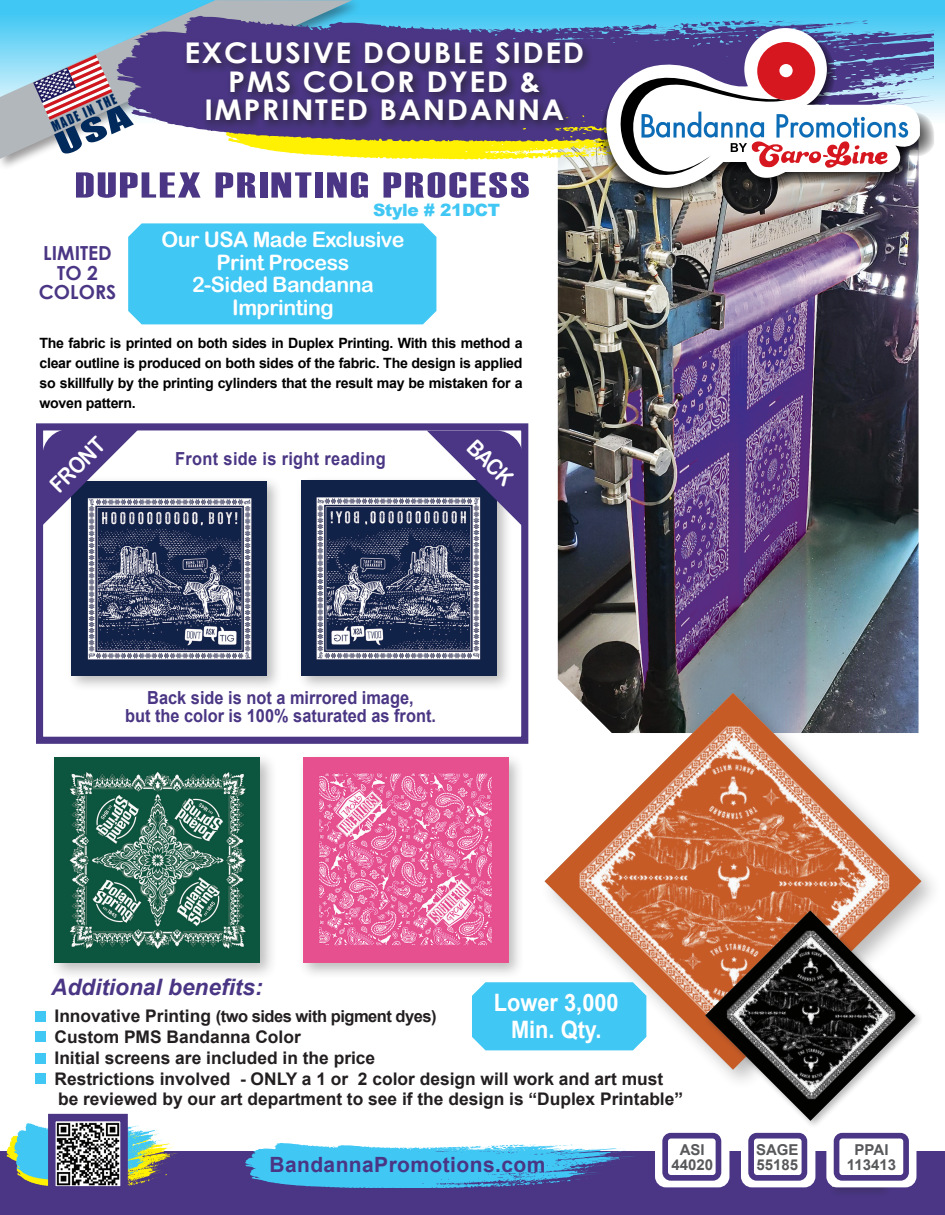
<style>
.page{position:relative;width:945px;height:1215px;background:#fff}
.page>*{position:absolute;margin:0;border:0;box-sizing:border-box;transform-origin:0 0}
.t1{font:36px "Haettenschweiler";letter-spacing:.05em;color:#4a3684;scale:1.4 1}
.t2{font:700 28.5px "Century Gothic";letter-spacing:.05em;color:#fff;scale:1.07 1}
.t3{font:700 24px "Arial";color:#fff;scale:.91 1}
.t4{font:italic 700 22.65px "Arial";color:#4a3684}
.t5{font:22.2px "Arial Rounded MT Bold";color:#fff;scale:.9 1}
.t6{font:21.3px "Arial Rounded MT Bold";letter-spacing:-.025em;color:#fff}
.t7{font:700 21px "Arial";letter-spacing:.02em;color:#4a3684}
.t8{font:700 19.35px "Century Gothic";color:#4a3684}
.t9{font:700 18px "Arial";color:#4a3684;scale:.91 1}
.t10{font:700 18px "Arial";letter-spacing:.02em;color:#4a3684;scale:.91 1}
.t11{font:700 17.4px "Arial";color:#231f20}
.t12{font:900 16.95px "Arial";letter-spacing:-.02em;color:#40c7f4}
.t13{font:700 16.5px "Arial";letter-spacing:-.03em;color:#231f20}
.t14{font:700 15px "Arial";color:#57585a}
.t15{font:700 14.1px/19.8px "Arial";letter-spacing:-.02em;color:#000001;text-align:justify}
.t16{font:13.35px "Impact";color:#00295c;scale:.85 1}
.s1{font-size:17.4px}
</style>
<div class="page">
<img style="left:558px;top:190px;width:361px;height:497px">
<div style="left:36px;top:423px;width:492px;height:321px;background:#fff;border:7px solid #4a3684"></div>
<div style="left:298px;top:752px;width:227px;height:228px;background:#231f20;opacity:.3"></div>
<img style="left:303px;top:758px;width:205px;height:205px">
<div style="left:49px;top:752px;width:229px;height:229px;background:#231f20;opacity:.3"></div>
<img style="left:55px;top:758px;width:205px;height:205px">
<div style="left:66px;top:476px;width:216px;height:216px;background:#231f20;opacity:.3"></div>
<img style="left:71px;top:481px;width:195px;height:195px">
<div style="left:296px;top:476px;width:216px;height:216px;background:#231f20;opacity:.3"></div>
<img style="left:301px;top:481px;width:195px;height:195px">
<svg style="left:42px;top:429px;width:97px;height:96px"></svg>
<svg style="left:427px;top:431px;width:96px;height:96px"></svg>
<div style="left:128px;top:223px;width:308px;height:101px;background:#40c7f4"></div>
<div style="left:36px;top:1011px;width:10px;height:11px;background:#40c7f4"></div>
<div style="left:36px;top:1031px;width:10px;height:11px;background:#40c7f4"></div>
<div style="left:36px;top:1053px;width:10px;height:10px;background:#40c7f4"></div>
<div style="left:36px;top:1074px;width:10px;height:10px;background:#40c7f4"></div>
<div style="left:0;top:1152px;width:945px;height:63px;background:#4a3684"></div>
<svg style="left:245px;top:1143px;width:393px;height:44px"></svg>
<div style="left:829px;top:1135px;width:63px;height:63px;background:#231f20;opacity:.25"></div>
<div style="left:0;top:0;width:945px;height:123px;background:#40c7f4"></div>
<div style="left:0;top:0;width:364px;height:171px;background:#231f20;opacity:.45"></div>
<svg style="left:0;top:0;width:352px;height:159px"></svg>
<svg style="left:116px;top:15px;width:818px;height:127px"></svg>
<div style="left:183px;top:38px;width:410px;height:93px;background:#231f20;opacity:.75"></div>
<div style="left:539px;top:687px;width:404px;height:405px;background:#231f20;opacity:.3"></div>
<img style="left:545px;top:693px;width:376px;height:377px">
<div style="left:703px;top:908px;width:221px;height:222px;background:#231f20;opacity:.3"></div>
<img style="left:705px;top:910px;width:211px;height:211px">
<div style="left:472px;top:982px;width:174px;height:68px;background:#40c7f4"></div>
<svg style="left:7px;top:1113px;width:172px;height:74px"></svg>
<div style="left:655px;top:1127px;width:74px;height:60px;border:6px solid #fff;border-radius:8px"></div>
<div style="left:665px;top:1136px;width:53px;height:42px;background:#fff;border-radius:6px"></div>
<div style="left:662px;top:1133px;width:59px;height:48px;border:6px solid #4a3684;border-radius:6px"></div>
<div style="left:741px;top:1127px;width:74px;height:60px;border:6px solid #fff;border-radius:8px"></div>
<div style="left:751px;top:1136px;width:53px;height:42px;background:#fff;border-radius:6px"></div>
<div style="left:748px;top:1133px;width:59px;height:48px;border:6px solid #4a3684;border-radius:6px"></div>
<div style="left:826px;top:1127px;width:90px;height:60px;border:6px solid #fff;border-radius:8px"></div>
<div style="left:837px;top:1136px;width:69px;height:42px;background:#fff;border-radius:6px"></div>
<div style="left:834px;top:1133px;width:75px;height:48px;border:6px solid #4a3684;border-radius:6px"></div>
<img style="left:599px;top:61px;width:337px;height:141px">
<div style="left:744px;top:28px;width:83px;height:83px;background:#fff;border-radius:50%"></div>
<svg style="left:192px;top:41px;width:729px;height:149px"></svg>
<svg style="left:33px;top:55px;width:101px;height:101px"></svg>
<p class="t16" style="left:48px;top:117px;width:83px;rotate:-24deg">MADE IN THE</p>
<p class="t2" style="left:185px;top:31px;width:375px">EXCLUSIVE DOUBLE SIDED</p>
<p class="t2" style="left:228px;top:60px;width:293px">PMS COLOR DYED &amp;</p>
<p class="t2" style="left:204px;top:88px;width:338px">IMPRINTED BANDANNA</p>
<p class="t1" style="left:75px;top:161px;width:326px">DUPLEX PRINTING PROCESS</p>
<p class="t8" style="left:43px;top:238px;width:70px">LIMITED</p>
<p class="t8" style="left:57px;top:258px;width:42px">TO 2</p>
<p class="t8" style="left:39px;top:277px;width:79px">COLORS</p>
<p class="t12" style="left:373px;top:197px;width:129px">Style # 21DCT</p>
<p class="t6" style="left:162px;top:227px;width:244px">Our USA Made Exclusive</p>
<p class="t6" style="left:217px;top:250px;width:134px">Print Process</p>
<p class="t6" style="left:192px;top:272px;width:183px">2-Sided Bandanna</p>
<p class="t6" style="left:232px;top:295px;width:103px">Imprinting</p>
<p class="t15" style="left:39px;top:334px;width:485px">The fabric is printed on both sides in Duplex Printing. With this method a clear outline is produced on both sides of the fabric. The design is applied so skillfully by the printing cylinders that the result may be mistaken for a woven pattern.</p>
<p class="t5" style="left:44px;top:480px;width:77px;rotate:-45deg">FRONT</p>
<p class="t5" style="left:480px;top:434px;width:63px;rotate:45deg">BACK</p>
<p class="t10" style="left:175px;top:446px;width:233px">Front side is right reading</p>
<p class="t9" style="left:147px;top:685px;width:294px">Back side is not a mirrored image,</p>
<p class="t9" style="left:125px;top:703px;width:343px">but the color is 100% saturated as front.</p>
<p class="t4" style="left:51px;top:972px;width:213px">Additional benefits:</p>
<p class="t13" style="left:39px;top:1005px;width:399px"><span class="s1">• Innovative Printing</span> (two sides with pigment dyes)</p>
<p class="t11" style="left:39px;top:1024px;width:264px">• Custom PMS Bandanna Color</p>
<p class="t11" style="left:39px;top:1045px;width:338px">• Initial screens are included in the price</p>
<p class="t11" style="left:39px;top:1066px;width:626px">• Restrictions involved - ONLY a 1 or 2 color design will work and art must</p>
<p class="t11" style="left:58px;top:1087px;width:627px">be reviewed by our art department to see if the design is “Duplex Printable”</p>
<p class="t3" style="left:494px;top:986px;width:139px">Lower 3,000</p>
<p class="t3" style="left:511px;top:1013px;width:101px">Min. Qty.</p>
<p class="t14" style="left:680px;top:1139px;width:27px">ASI</p>
<p class="t14" style="left:671px;top:1154px;width:43px">44020</p>
<p class="t14" style="left:756px;top:1139px;width:44px">SAGE</p>
<p class="t14" style="left:756px;top:1154px;width:43px">55185</p>
<p class="t14" style="left:855px;top:1139px;width:35px">PPAI</p>
<p class="t7" style="left:269px;top:1149px;width:278px">BandannaPromotions.com</p>
<p class="t14" style="left:847px;top:1154px;width:51px">113413</p>
</div>
